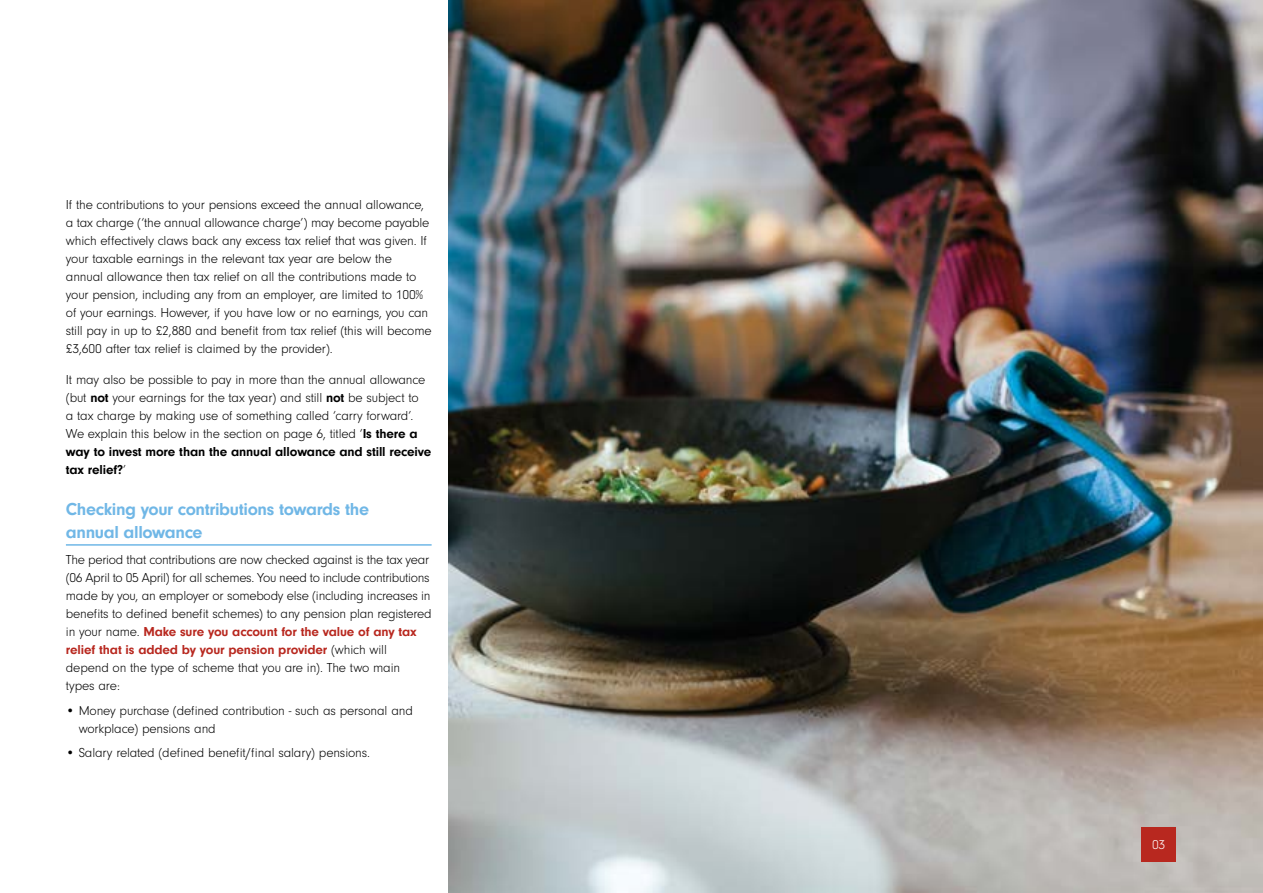
<style>
.page{position:relative;width:1263px;height:893px;background:#fff}
.page>*{position:absolute;margin:0;border:0;box-sizing:border-box;transform-origin:0 0}
.t1{font:700 18px/22.5px "Neuzeit Gro";letter-spacing:-.02em;color:#70b7e6}
.t2{font:300 13.5px/18px "Neuzeit Gro";letter-spacing:-.015em;color:#000}
.t3{font:300 13.5px "Neuzeit Gro";color:#fff}
.s1{font-weight:700}
.s2{font-weight:700;color:#b8281f}
</style>
<div class="page">
<img style="left:449px;top:0;width:814px;height:893px">
<hr style="left:66px;top:544px;width:366px;height:2px;background:#70b7e6">
<div style="left:1142px;top:827px;width:34px;height:34px;background:#b8281f"></div>
<p class="t2" style="left:66px;top:196px;width:367px">If the contributions to your pensions exceed the annual allowance, a tax charge (‘the annual allowance charge’) may become payable which effectively claws back any excess tax relief that was given. If your taxable earnings in the relevant tax year are below the annual allowance then tax relief on all the contributions made to your pension, including any from an employer, are limited to 100% of your earnings. However, if you have low or no earnings, you can still pay in up to £2,880 and benefit from tax relief (this will become £3,600 after tax relief is claimed by the provider).</p>
<p class="t2" style="left:66px;top:370px;width:367px">It may also be possible to pay in more than the annual allowance (but <span class="s1">not</span> your earnings for the tax year) and still <span class="s1">not</span> be subject to<br>a tax charge by making use of something called ‘carry forward’.<br>We explain this below in the section on page 6, titled ‘<span class="s1">Is there a way to invest more than the annual allowance and still receive tax relief?</span>’</p>
<h1 class="t1" style="left:66px;top:498px;width:305px">Checking your contributions towards the annual allowance</h1>
<p class="t2" style="left:66px;top:551px;width:367px">The period that contributions are now checked against is the tax year (06 April to 05 April) for all schemes. You need to include contributions made by you, an employer or somebody else (including increases in benefits to defined benefit schemes) to any pension plan registered in your name. <span class="s2">Make sure you account for the value of any tax relief that is added by your pension provider</span> (which will depend on the type of scheme that you are in). The two main types are:</p>
<p class="t2" style="left:79px;top:701px;width:336px;text-indent:-13px">• Money purchase (defined contribution - such as personal and workplace) pensions and</p>
<p class="t2" style="left:66px;top:744px;width:306px">• Salary related (defined benefit/final salary) pensions.</p>
<p class="t3" style="left:1152px;top:837px;width:15px">03</p>
</div>
